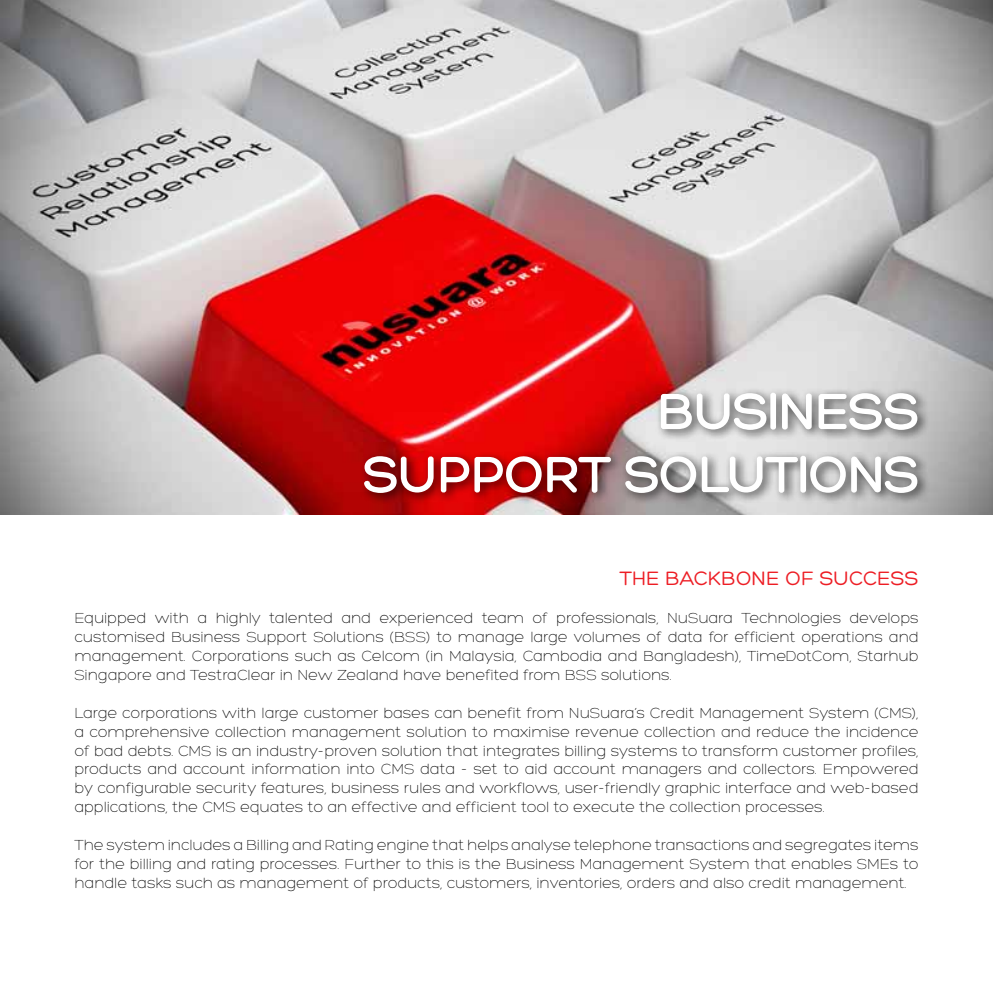
<style>
.page{position:relative;width:993px;height:993px;background:#fff}
.page>*{position:absolute;margin:0;border:0;box-sizing:border-box;transform-origin:0 0}
.t1{font:52.5px/63px "Hero";color:#fff;text-align:right}
.t2{font:21px "Hero";color:#ed1d24}
.t3{font:300 15.75px/18.9px "Hero";color:#000;text-align:justify}
</style>
<div class="page">
<img style="left:0;top:0;width:992px;height:514px">
<div style="left:358px;top:387px;width:571px;height:118px;background:#000;opacity:.75"></div>
<svg style="left:659px;top:392px;width:258px;height:38px"></svg>
<svg style="left:363px;top:455px;width:71px;height:38px;background:#b04041"></svg>
<svg style="left:440px;top:455px;width:172px;height:38px;background:#af4444"></svg>
<svg style="left:623px;top:455px;width:294px;height:38px;background:#b7b6b6"></svg>
<h1 class="t1" style="left:364px;top:380px;width:556px">BUSINESS<br>SUPPORT SOLUTIONS</h1>
<h2 class="t2" style="left:619px;top:567px;width:300px">THE BACKBONE OF SUCCESS</h2>
<p class="t3" style="left:74px;top:608px;width:845px">Equipped with a highly talented and experienced team of professionals, NuSuara Technologies develops customised Business Support Solutions (BSS) to manage large volumes of data for efficient operations and management. Corporations such as Celcom (in Malaysia, Cambodia and Bangladesh), TimeDotCom, Starhub Singapore and TestraClear in New Zealand have benefited from BSS solutions.</p>
<p class="t3" style="left:74px;top:703px;width:845px">Large corporations with large customer bases can benefit from NuSuara’s Credit Management System (CMS), a comprehensive collection management solution to maximise revenue collection and reduce the incidence of bad debts. CMS is an industry-proven solution that integrates billing systems to transform customer profiles, products and account information into CMS data - set to aid account managers and collectors. Empowered by configurable security features, business rules and workflows, user-friendly graphic interface and web-based applications, the CMS equates to an effective and efficient tool to execute the collection processes.</p>
<p class="t3" style="left:74px;top:835px;width:845px">The system includes a Billing and Rating engine that helps analyse telephone transactions and segregates items for the billing and rating processes. Further to this is the Business Management System that enables SMEs to handle tasks such as management of products, customers, inventories, orders and also credit management.</p>
</div>
